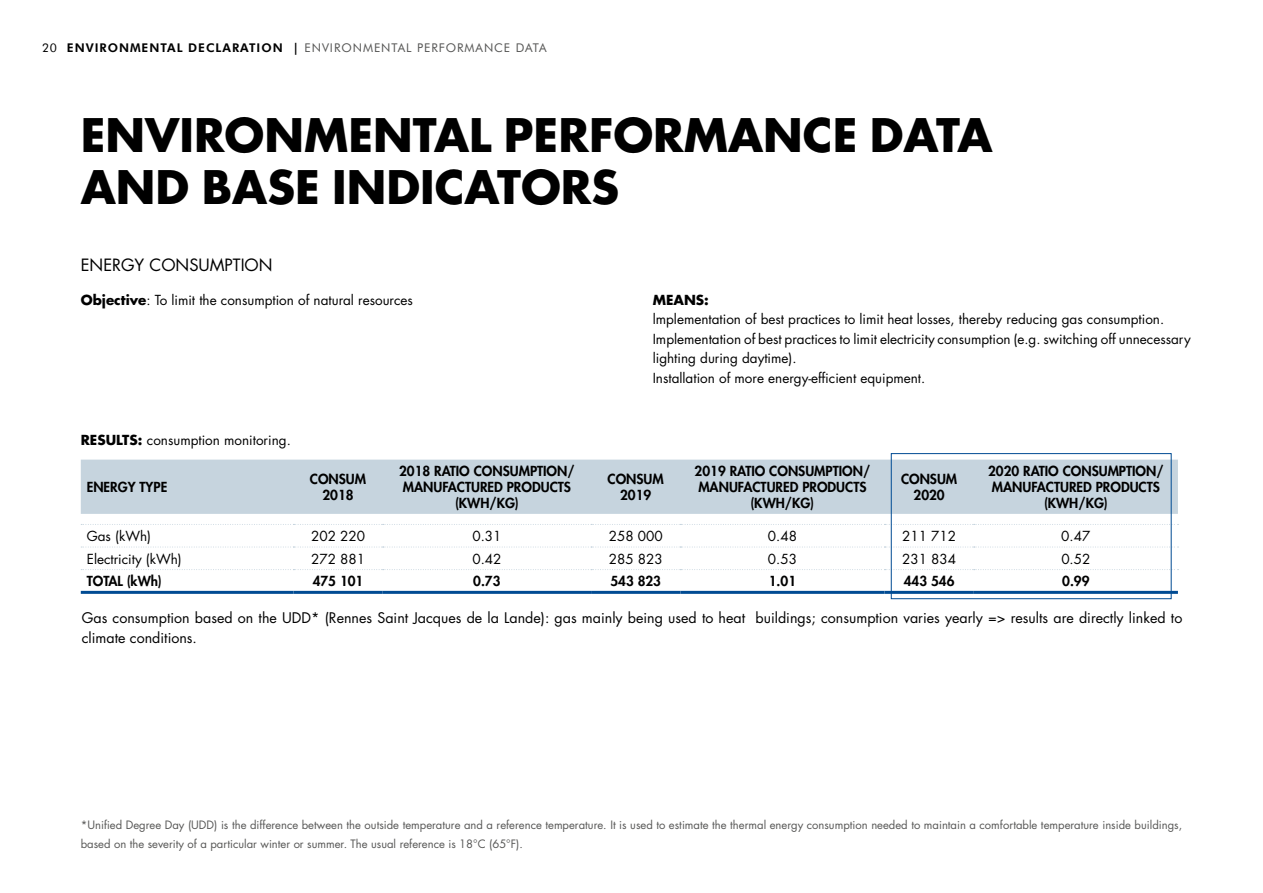
<style>
.page{position:relative;width:1263px;height:893px;background:#fff}
.page>*{position:absolute;margin:0;border:0;box-sizing:border-box;transform-origin:0 0}
.t1{font:700 45px/52.5px "Futura";color:#000}
.t2{font:16.5px "Futura";color:#000}
.t3{font:14.25px/20.2px "Futura";color:#000}
.t4{font:13.5px/19.5px "Futura";color:#000}
.t5{font:800 13.5px/15.8px "Futura";color:#000;text-align:center}
.t6{font:700 13.5px "Futura";color:#000}
.t7{font:12px "Futura BT";letter-spacing:.08em;color:#575756}
.t8{font:11.25px/19.5px "Futura";color:#575756}
.s1{color:#000}
.s2{font-weight:700;color:#000}
.s3{font-weight:700}
</style>
<div class="page">
<div style="left:81px;top:460px;width:1097px;height:54px;background:#c6d4de"></div>
<hr style="left:680px;top:591px;width:204px;height:3px;background:#004b93">
<hr style="left:884px;top:591px;width:90px;height:3px;background:#004b93">
<hr style="left:974px;top:591px;width:204px;height:3px;background:#004b93">
<hr style="left:81px;top:591px;width:212px;height:3px;background:#004b93">
<hr style="left:293px;top:591px;width:90px;height:3px;background:#004b93">
<hr style="left:383px;top:591px;width:208px;height:3px;background:#004b93">
<hr style="left:591px;top:591px;width:89px;height:3px;background:#004b93">
<svg style="left:81px;top:524px;width:1097px;height:1px"></svg>
<svg style="left:81px;top:547px;width:1097px;height:1px"></svg>
<svg style="left:81px;top:569px;width:1097px;height:1px"></svg>
<div style="left:891px;top:453px;width:280px;height:146px;border:1px solid #004b93"></div>
<p class="t7" style="left:43px;top:40px;width:505px"><span class="s1">20</span> <span class="s2">ENVIRONMENTAL DECLARATION |</span> ENVIRONMENTAL PERFORMANCE DATA</p>
<h1 class="t1" style="left:81px;top:107px;width:913px">ENVIRONMENTAL PERFORMANCE DATA<br>AND BASE INDICATORS</h1>
<p class="t2" style="left:81px;top:253px;width:193px">ENERGY CONSUMPTION</p>
<p class="t4" style="left:81px;top:290px;width:334px"><span class="s3">Objective</span>: To limit the consumption of natural resources</p>
<p class="t6" style="left:653px;top:291px;width:58px">MEANS:</p>
<p class="t4" style="left:653px;top:310px;width:539px">lmplementation of best practices to limit heat losses, thereby reducing gas consumption.<br>Implementation of best practices to limit electricity consumption (e.g. switching off unnecessary lighting during daytime).<br>Installation of more energy-efficient equipment.</p>
<p class="t4" style="left:81px;top:430px;width:212px"><span class="s3">RESULTS:</span> consumption monitoring.</p>
<p class="t5" style="left:87px;top:479px;width:82px">ENERGY TYPE</p>
<p class="t5" style="left:310px;top:471px;width:58px">CONSUM<br>2018</p>
<p class="t5" style="left:399px;top:463px;width:177px">2018 RATIO CONSUMPTION/<br>MANUFACTURED PRODUCTS (KWH/KG)</p>
<p class="t5" style="left:608px;top:471px;width:58px">CONSUM<br>2019</p>
<p class="t5" style="left:695px;top:463px;width:177px">2019 RATIO CONSUMPTION/<br>MANUFACTURED PRODUCTS (KWH/KG)</p>
<p class="t5" style="left:901px;top:471px;width:58px">CONSUM<br>2020</p>
<p class="t5" style="left:988px;top:463px;width:177px">2020 RATIO CONSUMPTION/<br>MANUFACTURED PRODUCTS (KWH/KG)</p>
<p class="t4" style="left:87px;top:526px;width:66px">Gas (kWh)</p>
<p class="t4" style="left:311px;top:526px;width:56px">202 220</p>
<p class="t4" style="left:472px;top:526px;width:31px">0.31</p>
<p class="t4" style="left:609px;top:526px;width:56px">258 000</p>
<p class="t4" style="left:768px;top:526px;width:31px">0.48</p>
<p class="t4" style="left:902px;top:526px;width:56px">211 712</p>
<p class="t4" style="left:1061px;top:526px;width:31px">0.47</p>
<p class="t4" style="left:87px;top:549px;width:97px">Electricity (kWh)</p>
<p class="t4" style="left:311px;top:549px;width:56px">272 881</p>
<p class="t4" style="left:472px;top:549px;width:31px">0.42</p>
<p class="t4" style="left:609px;top:549px;width:56px">285 823</p>
<p class="t4" style="left:768px;top:549px;width:31px">0.53</p>
<p class="t4" style="left:902px;top:549px;width:56px">231 834</p>
<p class="t4" style="left:1061px;top:549px;width:31px">0.52</p>
<p class="t5" style="left:87px;top:573px;width:77px">TOTAL (kWh)</p>
<p class="t5" style="left:313px;top:573px;width:52px">475 101</p>
<p class="t5" style="left:473px;top:573px;width:29px">0.73</p>
<p class="t5" style="left:610px;top:573px;width:52px">543 823</p>
<p class="t5" style="left:769px;top:573px;width:29px">1.01</p>
<p class="t5" style="left:904px;top:573px;width:52px">443 546</p>
<p class="t5" style="left:1062px;top:573px;width:29px">0.99</p>
<p class="t3" style="left:82px;top:607px;width:1102px">Gas consumption based on the UDD* (Rennes Saint Jacques de la Lande): gas mainly being used to heat buildings; consumption varies yearly =&gt; results are directly linked to climate conditions.</p>
<p class="t8" style="left:81px;top:815px;width:1103px">*Unified Degree Day (UDD) is the difference between the outside temperature and a reference temperature. It is used to estimate the thermal energy consumption needed to maintain a comfortable temperature inside buildings, based on the severity of a particular winter or summer. The usual reference is 18°C (65°F).</p>
</div>
